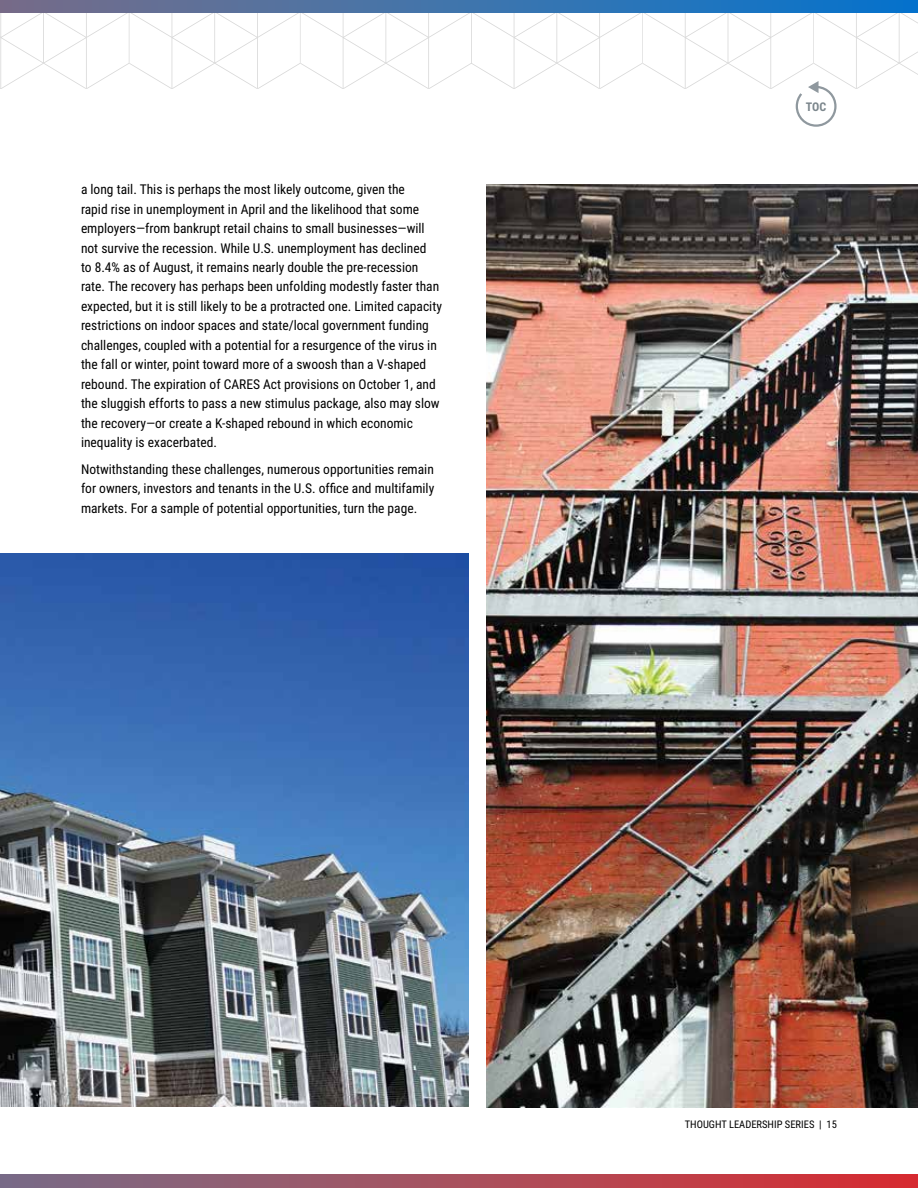
<style>
.page{position:relative;width:918px;height:1188px;background:#fff}
.page>*{position:absolute;margin:0;border:0;box-sizing:border-box;transform-origin:0 0}
.t1{font:13.5px/19.5px "Roboto Condensed";color:#000}
.t2{font:700 12px "Roboto Condensed";color:#7b868c}
.t3{font:10.5px "Roboto Condensed";color:#000}
</style>
<div class="page">
<img style="left:486px;top:184px;width:432px;height:923px">
<img style="left:0;top:554px;width:469px;height:553px">
<svg style="left:0;top:1174px;width:918px;height:14px;background:#a84e5d"></svg>
<svg style="left:0;top:0;width:918px;height:127px"></svg>
<p class="t1" style="left:81px;top:179px;width:363px">a long tail. This is perhaps the most likely outcome, given the<br>rapid rise in unemployment in April and the likelihood that some employers—from bankrupt retail chains to small businesses—will not survive the recession. While U.S. unemployment has declined<br>to 8.4% as of August, it remains nearly double the pre-recession rate. The recovery has perhaps been unfolding modestly faster than expected, but it is still likely to be a protracted one. Limited capacity restrictions on indoor spaces and state/local government funding challenges, coupled with a potential for a resurgence of the virus in the fall or winter, point toward more of a swoosh than a V-shaped rebound. The expiration of CARES Act provisions on October 1, and the sluggish efforts to pass a new stimulus package, also may slow the recovery—or create a K-shaped rebound in which economic inequality is exacerbated.</p>
<p class="t1" style="left:81px;top:459px;width:355px;text-align:justify">Notwithstanding these challenges, numerous opportunities remain for owners, investors and tenants in the U.S. office and multifamily markets. For a sample of potential opportunities, turn the page.</p>
<p class="t2" style="left:806px;top:98px;width:22px">TOC</p>
<p class="t3" style="left:685px;top:1117px;width:154px">THOUGHT LEADERSHIP SERIES | 15</p>
</div>
